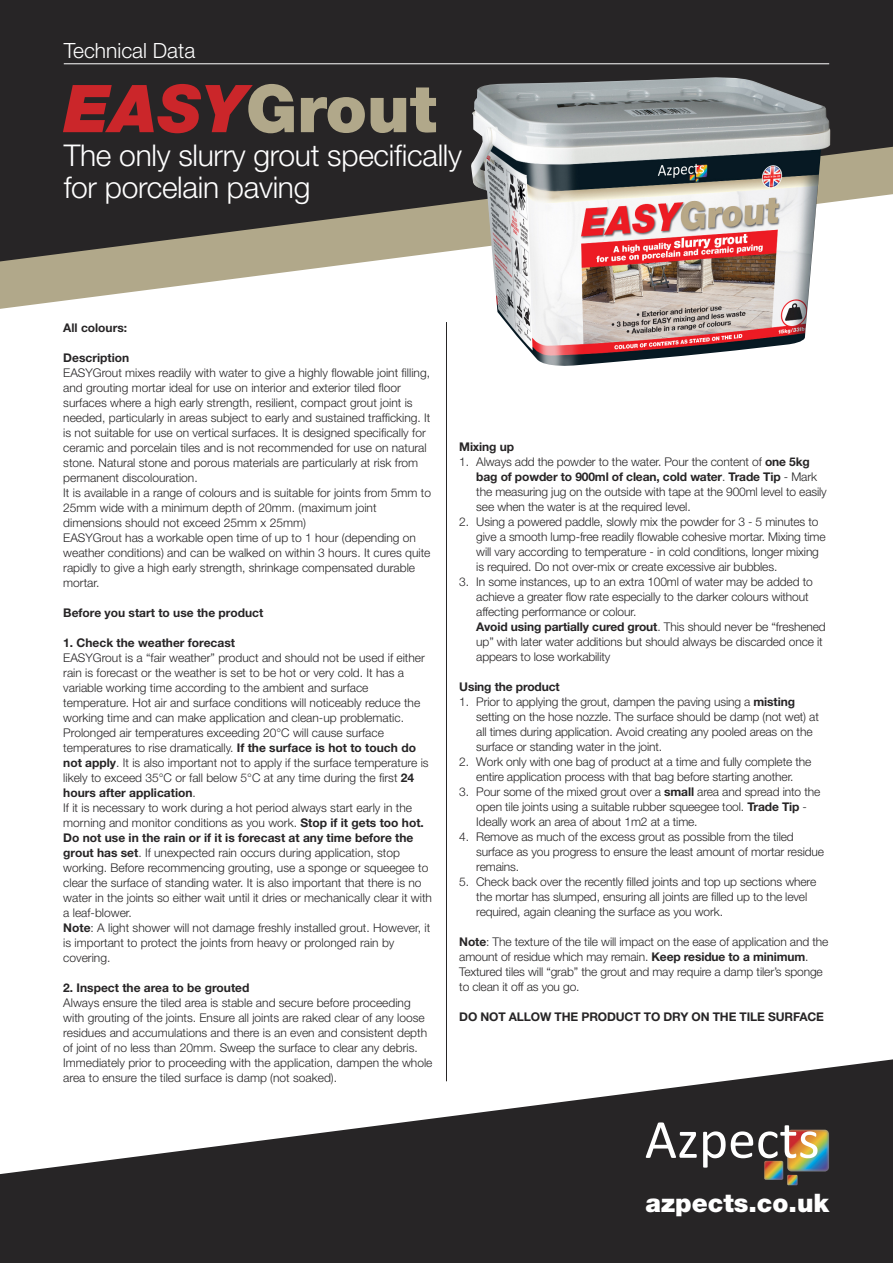
<style>
.page{position:relative;width:893px;height:1263px;background:#fff}
.page>*{position:absolute;margin:0;border:0;box-sizing:border-box;transform-origin:0 0}
.t1{font:900 66px "Helvetica Neue LT Std";color:#b1a88a}
.t2{font:55.65px "Calibri";color:#fff}
.t3{font:300 30px/31.5px "Helvetica Neue LT Std";letter-spacing:-.01em;color:#fff}
.t4{font:900 25.5px "Helvetica Neue LT Std";color:#fff}
.t5{font:300 21px "Helvetica Neue LT Std";color:#fff}
.t6{font:300 12px/15px "Helvetica Neue LT Std";color:#272526}
.t7{font:700 12px "Helvetica Neue LT Std";color:#272526}
.s1{font-style:italic;color:#cb262a}
.s2{font-weight:700}
</style>
<div class="page">
<svg style="left:0;top:264px;width:349px;height:45px"></svg>
<svg style="left:0;top:0;width:893px;height:264px;background:#3c3937"></svg>
<svg style="left:0;top:1059px;width:893px;height:204px;fill:#272526"></svg>
<img style="left:787px;top:1130px;width:42px;height:41px;border-radius:4px">
<img style="left:764px;top:1161px;width:19px;height:19px;border-radius:2px">
<svg style="left:787px;top:1175px;width:11px;height:10px"></svg>
<hr style="left:446px;top:322px;width:1px;height:759px;background:#272526">
<hr style="left:64px;top:63px;width:765px;height:1px;background:#fff">
<img style="left:471px;top:77px;width:359px;height:289px">
<h3 class="t5" style="left:64px;top:43px;width:133px">Technical Data</h3>
<h1 class="t1" style="left:64px;top:85px;width:374px"><span class="s1">EASY</span>Grout</h1>
<h3 class="t3" style="left:64px;top:142px;width:400px">The only slurry grout specifically for porcelain paving</h3>
<p class="t7" style="left:63px;top:323px;width:65px">All colours:</p>
<p class="t7" style="left:63px;top:353px;width:67px">Description</p>
<p class="t6" style="left:63px;top:366px;width:369px">EASYGrout mixes readily with water to give a highly flowable joint filling, and grouting mortar ideal for use on interior and exterior tiled floor surfaces where a high early strength, resilient, compact grout joint is needed, particularly in areas subject to early and sustained trafficking. It is not suitable for use on vertical surfaces. It is designed specifically for ceramic and porcelain tiles and is not recommended for use on natural stone. Natural stone and porous materials are particularly at risk from permanent discolouration.<br>It is available in a range of colours and is suitable for joints from 5mm to 25mm wide with a minimum depth of 20mm. (maximum joint dimensions should not exceed 25mm x 25mm)<br>EASYGrout has a workable open time of up to 1 hour (depending on weather conditions) and can be walked on within 3 hours. It cures quite rapidly to give a high early strength, shrinkage compensated durable mortar.</p>
<p class="t7" style="left:63px;top:608px;width:202px">Before you start to use the product</p>
<p class="t7" style="left:63px;top:638px;width:173px">1. Check the weather forecast</p>
<p class="t6" style="left:63px;top:651px;width:370px">EASYGrout is a “fair weather” product and should not be used if either rain is forecast or the weather is set to be hot or very cold. It has a variable working time according to the ambient and surface temperature. Hot air and surface conditions will noticeably reduce the working time and can make application and clean-up problematic.<br>Prolonged air temperatures exceeding 20°C will cause surface temperatures to rise dramatically. <span class="s2">If the surface is hot to touch do not apply</span>. It is also important not to apply if the surface temperature is likely to exceed 35°C or fall below 5°C at any time during the first <span class="s2">24 hours after application</span>.<br>If it is necessary to work during a hot period always start early in the morning and monitor conditions as you work. <span class="s2">Stop if it gets too hot.<br>Do not use in the rain or if it is forecast at any time before the grout has set</span>. If unexpected rain occurs during application, stop working. Before recommencing grouting, use a sponge or squeegee to clear the surface of standing water. It is also important that there is no water in the joints so either wait until it dries or mechanically clear it with a leaf-blower.<br><span class="s2">Note</span>: A light shower will not damage freshly installed grout. However, it is important to protect the joints from heavy or prolonged rain by covering.</p>
<p class="t7" style="left:63px;top:983px;width:188px">2. Inspect the area to be grouted</p>
<p class="t6" style="left:63px;top:996px;width:371px">Always ensure the tiled area is stable and secure before proceeding with grouting of the joints. Ensure all joints are raked clear of any loose residues and accumulations and there is an even and consistent depth of joint of no less than 20mm. Sweep the surface to clear any debris.<br>Immediately prior to proceeding with the application, dampen the whole area to ensure the tiled surface is damp (not soaked).</p>
<p class="t7" style="left:459px;top:442px;width:56px">Mixing up</p>
<p class="t6" style="left:476px;top:455px;width:352px;text-indent:-17px">1. Always add the powder to the water. Pour the content of <span class="s2">one 5kg bag of powder to 900ml of clean, cold water</span>. <span class="s2">Trade Tip</span> - Mark the measuring jug on the outside with tape at the 900ml level to easily see when the water is at the required level.</p>
<p class="t6" style="left:476px;top:515px;width:351px;text-indent:-17px">2. Using a powered paddle, slowly mix the powder for 3 - 5 minutes to give a smooth lump-free readily flowable cohesive mortar. Mixing time will vary according to temperature - in cold conditions, longer mixing is required. Do not over-mix or create excessive air bubbles.</p>
<p class="t6" style="left:476px;top:575px;width:351px;text-indent:-17px">3. In some instances, up to an extra 100ml of water may be added to achieve a greater flow rate especially to the darker colours without affecting performance or colour.<br><span class="s2">Avoid using partially cured grout</span>. This should never be “freshened up” with later water additions but should always be discarded once it appears to lose workability</p>
<p class="t7" style="left:459px;top:682px;width:102px">Using the product</p>
<p class="t6" style="left:476px;top:695px;width:344px;text-indent:-17px">1. Prior to applying the grout, dampen the paving using a <span class="s2">misting </span>setting on the hose nozzle. The surface should be damp (not wet) at all times during application. Avoid creating any pooled areas on the surface or standing water in the joint.</p>
<p class="t6" style="left:459px;top:755px;width:354px;text-align:center">2. Work only with one bag of product at a time and fully complete the entire application process with that bag before starting another.</p>
<p class="t6" style="left:476px;top:785px;width:346px;text-indent:-17px">3. Pour some of the mixed grout over a <span class="s2">small</span> area and spread into the open tile joints using a suitable rubber squeegee tool. <span class="s2">Trade Tip</span> -<br>Ideally work an area of about 1m2 at a time.</p>
<p class="t6" style="left:476px;top:830px;width:349px;text-indent:-17px">4. Remove as much of the excess grout as possible from the tiled surface as you progress to ensure the least amount of mortar residue remains.</p>
<p class="t6" style="left:476px;top:875px;width:341px;text-indent:-17px">5. Check back over the recently filled joints and top up sections where the mortar has slumped, ensuring all joints are filled up to the level required, again cleaning the surface as you work.</p>
<p class="t6" style="left:459px;top:935px;width:371px"><span class="s2">Note</span>: The texture of the tile will impact on the ease of application and the amount of residue which may remain. <span class="s2">Keep residue to a minimum</span>.<br>Textured tiles will “grab” the grout and may require a damp tiler’s sponge to clean it off as you go.</p>
<p class="t7" style="left:459px;top:1012px;width:366px">DO NOT ALLOW THE PRODUCT TO DRY ON THE TILE SURFACE</p>
<h2 class="t2" style="left:645px;top:1106px;width:176px">Azpects</h2>
<h3 class="t4" style="left:645px;top:1193px;width:185px">azpects.co.uk</h3>
</div>
